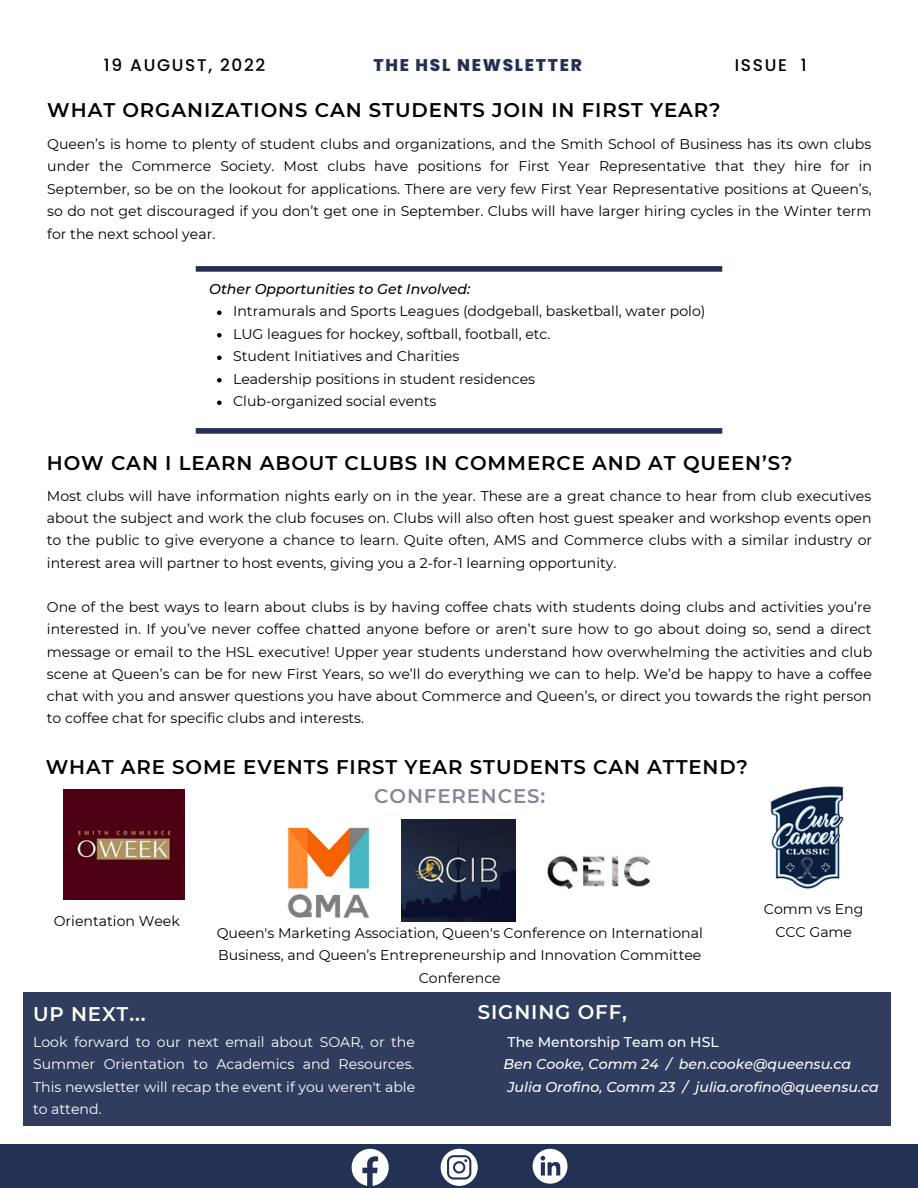
<style>
.page{position:relative;width:918px;height:1188px;background:#fff}
.page>*{position:absolute;margin:0;border:0;box-sizing:border-box;transform-origin:0 0}
.t1{font:600 19.8px "Montserrat";letter-spacing:.045em;color:#000}
.t2{font:600 19.8px "Montserrat";letter-spacing:.045em;color:#fff}
.t3{font:600 19.8px "Montserrat";letter-spacing:.045em;color:#818998}
.t4{font:500 16.95px "Poppins";letter-spacing:.1em;color:#000}
.t5{font:800 16.95px "Poppins";letter-spacing:.1em;color:#233155}
.t6{font:14.1px/22.2px "Montserrat";color:#000;text-align:justify}
.t7{font:14.1px/22.5px "Montserrat";color:#fff;text-align:justify}
.t8{font:italic 500 14.1px "Montserrat";color:#fff}
.t9{font:italic 500 14.1px "Montserrat";color:#000}
.t10{font:500 14.1px "Montserrat";color:#fff}
</style>
<div class="page">
<div style="left:23px;top:992px;width:867px;height:134px;background:#303d5f"></div>
<div style="left:0;top:1145px;width:918px;height:43px;background:#233155"></div>
<svg style="left:441px;top:1149px;width:37px;height:37px"></svg>
<svg style="left:352px;top:1149px;width:37px;height:37px"></svg>
<svg style="left:533px;top:1149px;width:35px;height:35px"></svg>
<svg style="left:217px;top:311px;width:5px;height:4px"></svg>
<svg style="left:217px;top:333px;width:5px;height:5px"></svg>
<svg style="left:217px;top:356px;width:5px;height:4px"></svg>
<svg style="left:217px;top:378px;width:5px;height:5px"></svg>
<svg style="left:217px;top:401px;width:5px;height:4px"></svg>
<div style="left:196px;top:266px;width:526px;height:6px;background:#233155"></div>
<div style="left:196px;top:428px;width:526px;height:6px;background:#233155"></div>
<img style="left:64px;top:790px;width:120px;height:110px">
<img style="left:287px;top:827px;width:83px;height:91px">
<img style="left:402px;top:820px;width:113px;height:102px">
<img style="left:547px;top:855px;width:103px;height:34px">
<img style="left:770px;top:786px;width:74px;height:103px">
<p class="t4" style="left:104px;top:53px;width:163px">19 AUGUST, 2022</p>
<p class="t5" style="left:373px;top:53px;width:210px">THE HSL NEWSLETTER</p>
<p class="t4" style="left:735px;top:53px;width:74px">ISSUE 1</p>
<p class="t1" style="left:47px;top:98px;width:675px">WHAT ORGANIZATIONS CAN STUDENTS JOIN IN FIRST YEAR?</p>
<p class="t6" style="left:47px;top:132px;width:826px">Queen’s is home to plenty of student clubs and organizations, and the Smith School of Business has its own clubs under the Commerce Society. Most clubs have positions for First Year Representative that they hire for in September, so be on the lookout for applications. There are very few First Year Representative positions at Queen’s, so do not get discouraged if you don’t get one in September. Clubs will have larger hiring cycles in the Winter term for the next school year.</p>
<p class="t9" style="left:209px;top:280px;width:263px">Other Opportunities to Get Involved:</p>
<p class="t6" style="left:233px;top:300px;width:474px">Intramurals and Sports Leagues (dodgeball, basketball, water polo)</p>
<p class="t6" style="left:233px;top:323px;width:319px">LUG leagues for hockey, softball, football, etc.</p>
<p class="t6" style="left:233px;top:345px;width:228px">Student Initiatives and Charities</p>
<p class="t6" style="left:233px;top:368px;width:303px">Leadership positions in student residences</p>
<p class="t6" style="left:233px;top:390px;width:205px">Club-organized social events</p>
<p class="t1" style="left:47px;top:451px;width:747px">HOW CAN I LEARN ABOUT CLUBS IN COMMERCE AND AT QUEEN’S?</p>
<p class="t6" style="left:47px;top:485px;width:827px">Most clubs will have information nights early on in the year. These are a great chance to hear from club executives about the subject and work the club focuses on. Clubs will also often host guest speaker and workshop events open to the public to give everyone a chance to learn. Quite often, AMS and Commerce clubs with a similar industry or interest area will partner to host events, giving you a 2-for-1 learning opportunity.</p>
<p class="t6" style="left:47px;top:596px;width:827px">One of the best ways to learn about clubs is by having coffee chats with students doing clubs and activities you’re interested in. If you’ve never coffee chatted anyone before or aren’t sure how to go about doing so, send a direct message or email to the HSL executive! Upper year students understand how overwhelming the activities and club scene at Queen’s can be for new First Years, so we’ll do everything we can to help. We’d be happy to have a coffee chat with you and answer questions you have about Commerce and Queen’s, or direct you towards the right person to coffee chat for specific clubs and interests.</p>
<p class="t1" style="left:46px;top:755px;width:704px">WHAT ARE SOME EVENTS FIRST YEAR STUDENTS CAN ATTEND?</p>
<p class="t3" style="left:374px;top:784px;width:173px">CONFERENCES:</p>
<p class="t6" style="left:54px;top:910px;width:128px">Orientation Week</p>
<p class="t6" style="left:217px;top:922px;width:488px;text-align:center">Queen's Marketing Association, Queen's Conference on International<br>Business, and Queen’s Entrepreneurship and Innovation Committee<br>Conference</p>
<p class="t6" style="left:764px;top:898px;width:101px;text-align:center">Comm vs Eng<br>CCC Game</p>
<p class="t2" style="left:33px;top:1001px;width:114px">UP NEXT...</p>
<p class="t7" style="left:33px;top:1030px;width:384px">Look forward to our next email about SOAR, or the Summer Orientation to Academics and Resources.<br>This newsletter will recap the event if you weren't able to attend.</p>
<p class="t2" style="left:478px;top:999px;width:151px">SIGNING OFF,</p>
<p class="t10" style="left:507px;top:1033px;width:213px">The Mentorship Team on HSL</p>
<p class="t8" style="left:504px;top:1056px;width:349px">Ben Cooke, Comm 24 / ben.cooke@queensu.ca</p>
<p class="t8" style="left:507px;top:1078px;width:373px">Julia Orofino, Comm 23 / julia.orofino@queensu.ca</p>
</div>
